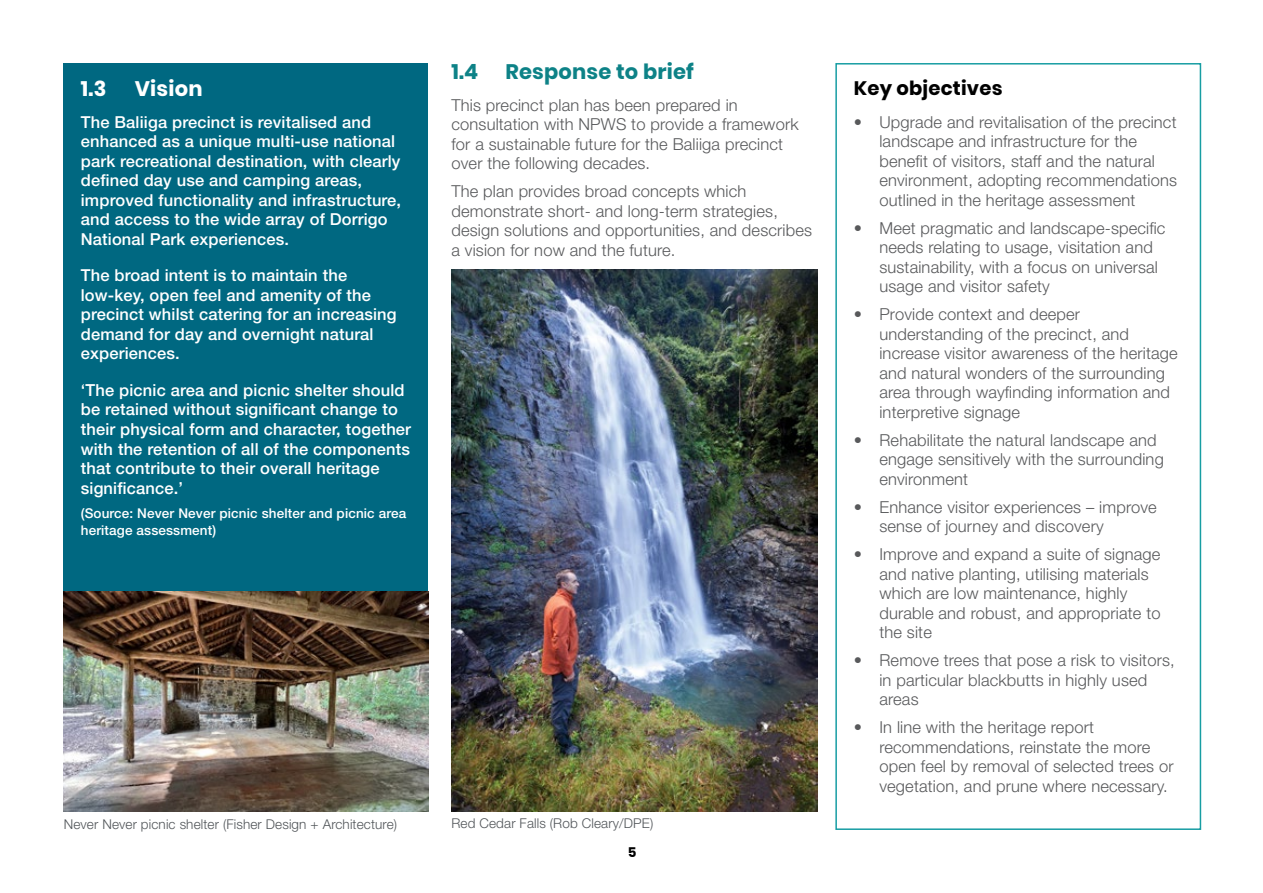
<style>
.page{position:relative;width:1263px;height:893px;background:#fff}
.page>*{position:absolute;margin:0;border:0;box-sizing:border-box;transform-origin:0 0}
._05_Heading_2{font:700 21px "Poppins";letter-spacing:.01em;color:#0d8287}
._05_Heading_2-2{font:700 21px "Poppins";letter-spacing:.01em;color:#fff}
._06_Heading_3{font:700 19.5px "Poppins";letter-spacing:.01em;color:#000}
._01_Bullet_Level_1{font:300 16.5px/19.5px "Helvetica Neue LT Std";letter-spacing:.01em;color:#58595b}
._12_Highlight_Body_copy{font:500 16.5px/19.5px "Helvetica Neue LT Std";letter-spacing:.01em;color:#fff}
._08_Body_copy{font:300 16.5px/19.5px "Helvetica Neue LT Std";letter-spacing:.01em;color:#58595b}
._12_Highlight_Body_copy-2{font:500 16.5px/19.5px "Helvetica Neue LT";letter-spacing:.01em;color:#fff}
.Photo_caption{font:300 13.5px "Helvetica Neue LT Std";letter-spacing:.01em;color:#515559}
._12_Highlight_Body_copy-3{font:500 13.5px/16.5px "Helvetica Neue LT Std";letter-spacing:.01em;color:#fff}
.t1{font:700 13.5px "Poppins";color:#000}
</style>
<div class="page">
<div style="left:64px;top:64px;width:364px;height:535px;background:#006881"></div>
<img style="left:64px;top:591px;width:364px;height:220px">
<img style="left:451px;top:269px;width:366px;height:542px">
<div style="left:835px;top:63px;width:366px;height:767px;border:2px solid #179da3"></div>
<h2 class="_05_Heading_2-2" style="left:81px;top:76px;width:27px">1.3</h2>
<h2 class="_05_Heading_2-2" style="left:135px;top:76px;width:69px">Vision</h2>
<p class="_12_Highlight_Body_copy" style="left:81px;top:112px;width:322px">The Baliiga precinct is revitalised and enhanced as a unique multi-use national park recreational destination, with clearly defined day use and camping areas, improved functionality and infrastructure, and access to the wide array of Dorrigo National Park experiences.</p>
<p class="_12_Highlight_Body_copy" style="left:81px;top:266px;width:317px">The broad intent is to maintain the low-key, open feel and amenity of the precinct whilst catering for an increasing demand for day and overnight natural experiences.</p>
<p class="_12_Highlight_Body_copy-2" style="left:81px;top:380px;width:332px">‘The picnic area and picnic shelter should be retained without significant change to their physical form and character, together with the retention of all of the components that contribute to their overall heritage significance.’</p>
<p class="_12_Highlight_Body_copy-3" style="left:81px;top:505px;width:327px">(Source: Never Never picnic shelter and picnic area heritage assessment)</p>
<h2 class="_05_Heading_2" style="left:451px;top:59px;width:28px">1.4</h2>
<h2 class="_05_Heading_2" style="left:505px;top:59px;width:190px">Response to brief</h2>
<p class="_08_Body_copy" style="left:451px;top:95px;width:349px">This precinct plan has been prepared in consultation with NPWS to provide a framework for a sustainable future for the Baliiga precinct over the following decades.</p>
<p class="_08_Body_copy" style="left:451px;top:181px;width:362px">The plan provides broad concepts which demonstrate short- and long-term strategies, design solutions and opportunities, and describes a vision for now and the future.</p>
<p class="Photo_caption" style="left:64px;top:816px;width:335px">Never Never picnic shelter (Fisher Design + Architecture)</p>
<p class="Photo_caption" style="left:451px;top:815px;width:203px">Red Cedar Falls (Rob Cleary/DPE)</p>
<p class="t1" style="left:628px;top:844px;width:10px">5</p>
<h3 class="_06_Heading_3" style="left:854px;top:77px;width:150px">Key objectives</h3>
<p class="_01_Bullet_Level_1" style="left:879px;top:112px;width:299px;text-indent:-26px">• Upgrade and revitalisation of the precinct landscape and infrastructure for the benefit of visitors, staff and the natural environment, adopting recommendations outlined in the heritage assessment</p>
<p class="_01_Bullet_Level_1" style="left:879px;top:218px;width:288px;text-indent:-26px">• Meet pragmatic and landscape-specific needs relating to usage, visitation and sustainability, with a focus on universal usage and visitor safety</p>
<p class="_01_Bullet_Level_1" style="left:879px;top:304px;width:300px;text-indent:-26px">• Provide context and deeper understanding of the precinct, and increase visitor awareness of the heritage and natural wonders of the surrounding area through wayfinding information and interpretive signage</p>
<p class="_01_Bullet_Level_1" style="left:879px;top:430px;width:286px;text-indent:-26px">• Rehabilitate the natural landscape and engage sensitively with the surrounding environment</p>
<p class="_01_Bullet_Level_1" style="left:879px;top:497px;width:279px;text-indent:-26px">• Enhance visitor experiences – improve sense of journey and discovery</p>
<p class="_01_Bullet_Level_1" style="left:879px;top:544px;width:283px;text-indent:-26px">• Improve and expand a suite of signage and native planting, utilising materials which are low maintenance, highly durable and robust, and appropriate to the site</p>
<p class="_01_Bullet_Level_1" style="left:879px;top:650px;width:297px;text-indent:-26px">• Remove trees that pose a risk to visitors, in particular blackbutts in highly used areas</p>
<p class="_01_Bullet_Level_1" style="left:879px;top:717px;width:296px;text-indent:-26px">• In line with the heritage report recommendations, reinstate the more open feel by removal of selected trees or vegetation, and prune where necessary.</p>
</div>
